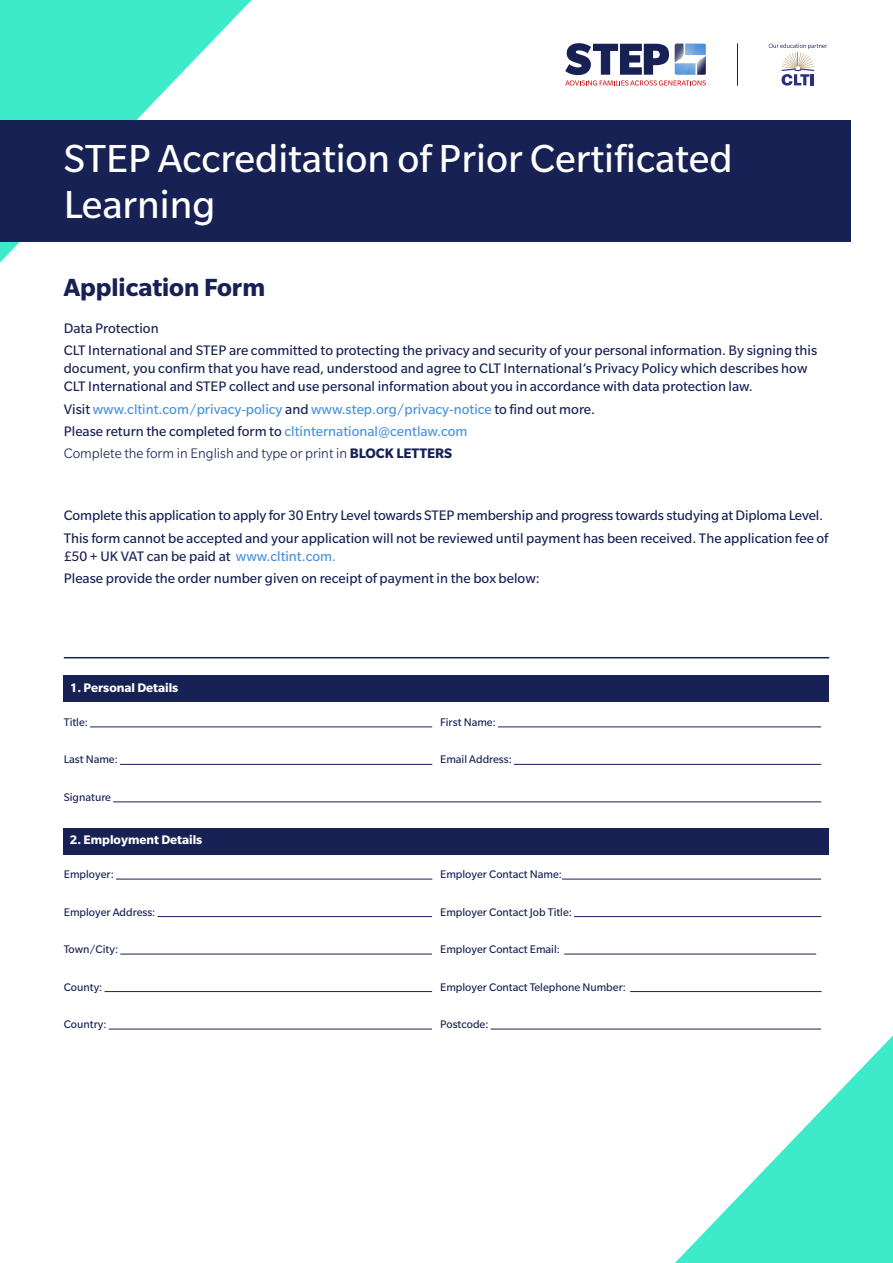
<style>
.page{position:relative;width:893px;height:1263px;background:#fff}
.page>*{position:absolute;margin:0;border:0;box-sizing:border-box;transform-origin:0 0}
.Cover_Title{font:42.6px/46px "Slate Std";color:#fff}
.Body{font:700 27px "Slate Std";color:#172154}
.Body-2{font:15px/18px "Slate Std";color:#172154}
.Body-3{font:15px "Slate Std";color:#4891dc}
.Body-4{font:300 15px "Slate Std";color:#172154}
.Header_-_White{font:700 13.5px "Slate Std";color:#fff}
.Body_Text{font:12px "Slate Std";color:#172154}
.s1{color:#172154}
.s2{color:#4891dc}
.s3{font-weight:700}
</style>
<div class="page">
<svg style="left:675px;top:1035px;width:218px;height:228px"></svg>
<svg style="left:0;top:0;width:252px;height:263px;fill:#3deac9"></svg>
<hr style="left:737px;top:43px;width:1px;height:43px;background:#172154">
<svg style="left:565px;top:43px;width:141px;height:43px"></svg>
<svg style="left:769px;top:43px;width:58px;height:43px"></svg>
<hr style="left:64px;top:657px;width:765px;height:1px;background:#172154">
<div style="left:64px;top:676px;width:765px;height:26px;background:#172154"></div>
<hr style="left:90px;top:726px;width:342px;height:1px;background:#172154">
<hr style="left:498px;top:726px;width:323px;height:1px;background:#172154">
<hr style="left:120px;top:764px;width:312px;height:1px;background:#172154">
<hr style="left:514px;top:764px;width:307px;height:1px;background:#172154">
<hr style="left:113px;top:801px;width:708px;height:1px;background:#172154">
<div style="left:64px;top:828px;width:765px;height:26px;background:#172154"></div>
<hr style="left:116px;top:879px;width:316px;height:1px;background:#172154">
<hr style="left:562px;top:879px;width:259px;height:1px;background:#172154">
<hr style="left:158px;top:916px;width:274px;height:1px;background:#172154">
<hr style="left:574px;top:916px;width:247px;height:1px;background:#172154">
<hr style="left:120px;top:954px;width:312px;height:1px;background:#172154">
<hr style="left:564px;top:954px;width:252px;height:1px;background:#172154">
<hr style="left:105px;top:991px;width:327px;height:1px;background:#172154">
<hr style="left:630px;top:991px;width:192px;height:1px;background:#172154">
<hr style="left:109px;top:1029px;width:323px;height:1px;background:#172154">
<hr style="left:491px;top:1029px;width:330px;height:1px;background:#172154">
<div style="left:0;top:120px;width:850px;height:121px;background:#172154"></div>
<p class="Cover_Title" style="left:64px;top:135px;width:670px">STEP Accreditation of Prior Certificated<br>Learning</p>
<p class="Body" style="left:64px;top:273px;width:203px">Application Form</p>
<p class="Body-2" style="left:64px;top:319px;width:96px">Data Protection</p>
<p class="Body-2" style="left:64px;top:341px;width:755px">CLT International and STEP are committed to protecting the privacy and security of your personal information. By signing this document, you confirm that you have read, understood and agree to CLT International’s Privacy Policy which describes how<br>CLT International and STEP collect and use personal information about you in accordance with data protection law.</p>
<p class="Body-3" style="left:64px;top:401px;width:533px"><span class="s1">Visit</span> www.cltint.com/privacy-policy <span class="s1">and</span> www.step.org/privacy-notice <span class="s1">to find out more.</span></p>
<p class="Body-2" style="left:64px;top:422px;width:405px">Please return the completed form to <span class="s2">cltinternational@centlaw.com</span></p>
<p class="Body-4" style="left:64px;top:446px;width:390px">Complete the form in English and type or print in <span class="s3">BLOCK LETTERS</span></p>
<p class="Body-2" style="left:64px;top:507px;width:761px">Complete this application to apply for 30 Entry Level towards STEP membership and progress towards studying at Diploma Level.</p>
<p class="Body-2" style="left:64px;top:529px;width:766px">This form cannot be accepted and your application will not be reviewed until payment has been received. The application fee of £50 + UK VAT can be paid at <span class="s2">www.cltint.com.</span></p>
<p class="Body-2" style="left:64px;top:569px;width:477px">Please provide the order number given on receipt of payment in the box below:</p>
<p class="Header_-_White" style="left:70px;top:680px;width:110px">1. Personal Details</p>
<p class="Body_Text" style="left:64px;top:716px;width:26px">Title:</p>
<p class="Body_Text" style="left:440px;top:716px;width:57px">First Name:</p>
<p class="Body_Text" style="left:64px;top:753px;width:56px">Last Name:</p>
<p class="Body_Text" style="left:440px;top:753px;width:73px">Email Address:</p>
<p class="Body_Text" style="left:64px;top:791px;width:49px">Signature</p>
<p class="Header_-_White" style="left:70px;top:832px;width:134px">2. Employment Details</p>
<p class="Body_Text" style="left:64px;top:868px;width:52px">Employer:</p>
<p class="Body_Text" style="left:440px;top:868px;width:123px">Employer Contact Name:</p>
<p class="Body_Text" style="left:64px;top:905px;width:93px">Employer Address:</p>
<p class="Body_Text" style="left:440px;top:905px;width:133px">Employer Contact Job Title:</p>
<p class="Body_Text" style="left:64px;top:943px;width:56px">Town/City:</p>
<p class="Body_Text" style="left:440px;top:943px;width:121px">Employer Contact Email:</p>
<p class="Body_Text" style="left:64px;top:980px;width:40px">County:</p>
<p class="Body_Text" style="left:440px;top:980px;width:187px">Employer Contact Telephone Number:</p>
<p class="Body_Text" style="left:64px;top:1018px;width:44px">Country:</p>
<p class="Body_Text" style="left:440px;top:1018px;width:50px">Postcode:</p>
</div>
